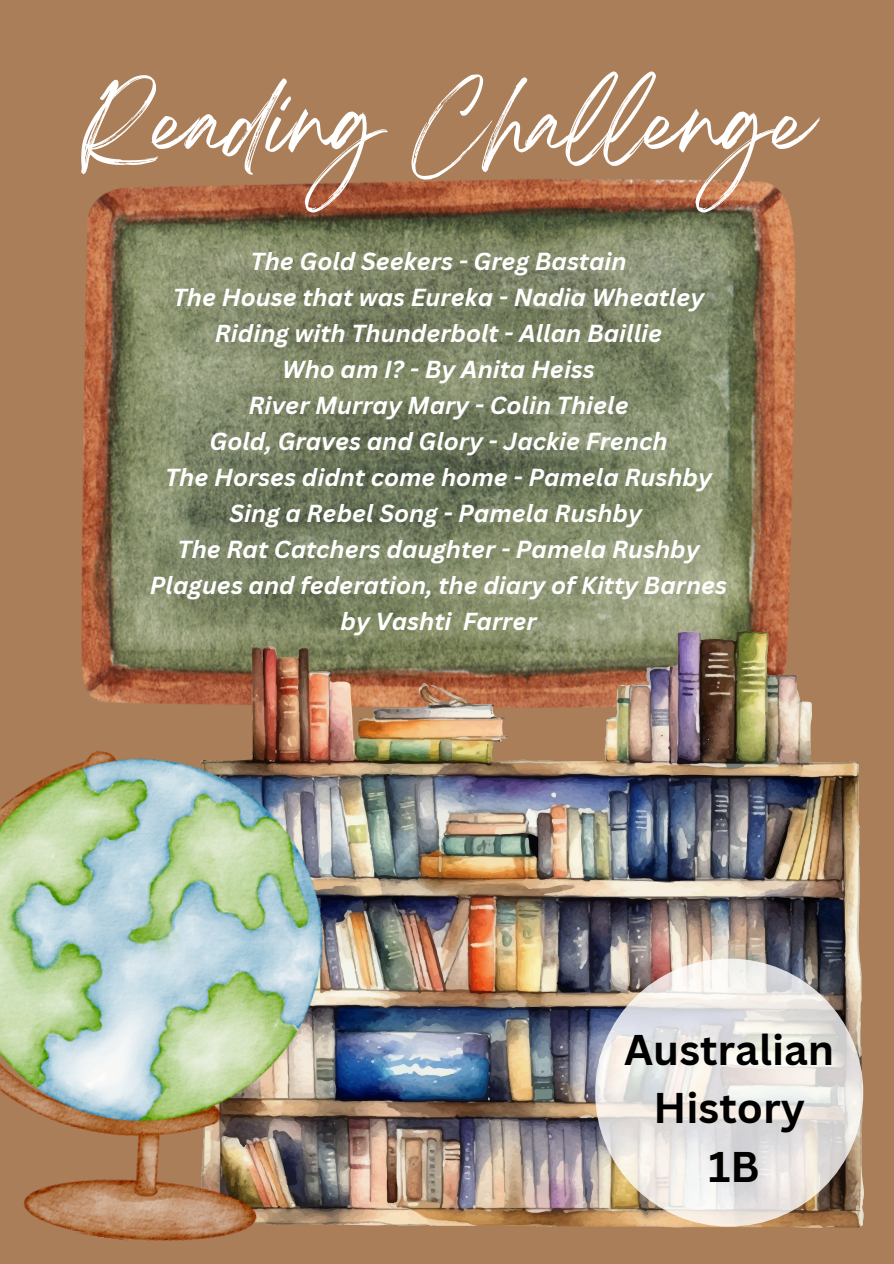
<style>
.page{position:relative;width:894px;height:1264px;background:#fff}
.page>*{position:absolute;margin:0;border:0;box-sizing:border-box;transform-origin:0 0}
.t1{font:74.4px "Breathing";color:#fff}
.t2{font:700 41.85px/58.5px "Canva Sans";color:#000;text-align:center}
.t3{font:italic 700 24px "Canva Sans";color:#fff}
</style>
<div class="page">
<div style="left:0;top:0;width:893px;height:1263px;background:#aa7e58"></div>
<img style="left:81px;top:179px;width:714px;height:526px">
<img style="left:200px;top:631px;width:663px;height:596px">
<img style="left:0;top:731px;width:347px;height:510px">
<svg style="left:595px;top:958px;width:268px;height:268px;background:#e8e5e2"></svg>
<p class="t1" style="left:81px;top:100px;width:732px">Reading Challenge</p>
<p class="t3" style="left:250px;top:244px;width:377px">The Gold Seekers - Greg Bastain</p>
<p class="t3" style="left:173px;top:280px;width:533px">The House that was Eureka - Nadia Wheatley</p>
<p class="t3" style="left:215px;top:316px;width:448px">Riding with Thunderbolt - Allan Baillie</p>
<p class="t3" style="left:282px;top:352px;width:314px">Who am I? - By Anita Heiss</p>
<p class="t3" style="left:248px;top:388px;width:382px">River Murray Mary - Colin Thiele</p>
<p class="t3" style="left:209px;top:424px;width:459px">Gold, Graves and Glory - Jackie French</p>
<p class="t3" style="left:165px;top:460px;width:548px">The Horses didnt come home - Pamela Rushby</p>
<p class="t3" style="left:229px;top:496px;width:414px">Sing a Rebel Song - Pamela Rushby</p>
<p class="t3" style="left:177px;top:532px;width:523px">The Rat Catchers daughter - Pamela Rushby</p>
<p class="t3" style="left:150px;top:568px;width:578px">Plagues and federation, the diary of Kitty Barnes</p>
<p class="t3" style="left:340px;top:604px;width:197px">by Vashti Farrer</p>
<h2 class="t2" style="left:624px;top:1019px;width:211px">Australian<br>History<br>1B</h2>
</div>
